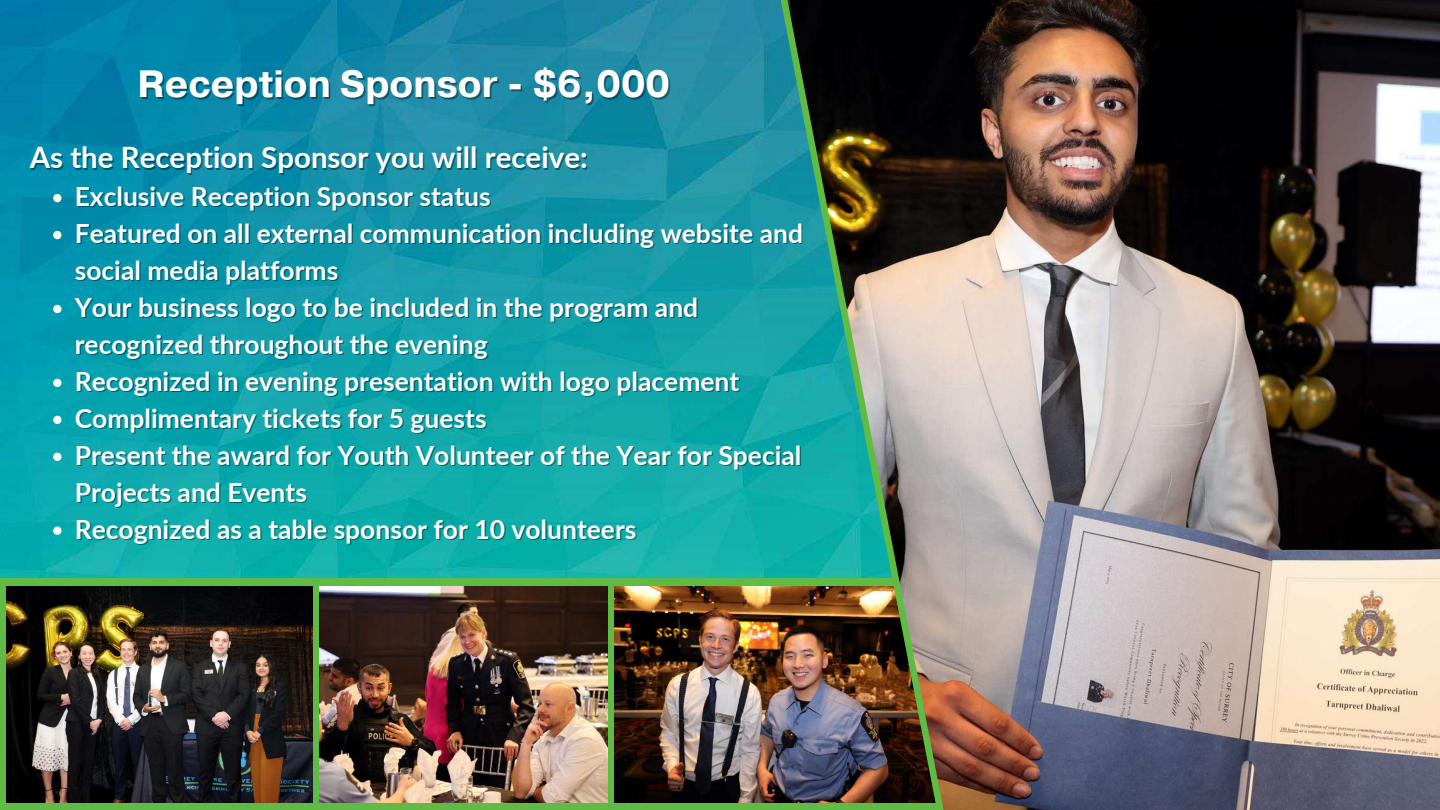
<style>
.page{position:relative;width:1440px;height:810px;background:#fff}
.page>*{position:absolute;margin:0;border:0;box-sizing:border-box;transform-origin:0 0}
.t1{font:700 37.9px "Pragmatica";color:#fff}
.t2{font:700 29.4px "Lato";color:#fff}
.t3{font:700 26.4px/37px "Lato";color:#fff}
</style>
<div class="page">
<img style="left:0;top:0;width:769px;height:579px">
<svg style="left:0;top:579px;width:1093px;height:231px;background:#5da841"></svg>
<img style="left:615px;top:587px;width:154px;height:216px">
<img style="left:774px;top:0;width:666px;height:810px">
<img style="left:7px;top:587px;width:305px;height:216px">
<img style="left:319px;top:587px;width:289px;height:216px">
<svg style="left:53px;top:194px;width:8px;height:8px"></svg>
<svg style="left:53px;top:231px;width:8px;height:8px"></svg>
<svg style="left:53px;top:305px;width:8px;height:8px"></svg>
<svg style="left:53px;top:379px;width:8px;height:8px"></svg>
<svg style="left:53px;top:416px;width:8px;height:8px"></svg>
<svg style="left:53px;top:453px;width:8px;height:8px"></svg>
<svg style="left:53px;top:527px;width:8px;height:8px"></svg>
<h1 class="t1" style="left:138px;top:59px;width:534px">Reception Sponsor - $6,000</h1>
<p class="t2" style="left:30px;top:139px;width:559px">As the Reception Sponsor you will receive:</p>
<p class="t3" style="left:75px;top:177px;width:730px">Exclusive Reception Sponsor status<br>Featured on all external communication including website and social media platforms<br>Your business logo to be included in the program and recognized throughout the evening<br>Recognized in evening presentation with logo placement Complimentary tickets for 5 guests<br>Present the award for Youth Volunteer of the Year for Special Projects and Events<br>Recognized as a table sponsor for 10 volunteers</p>
</div>
